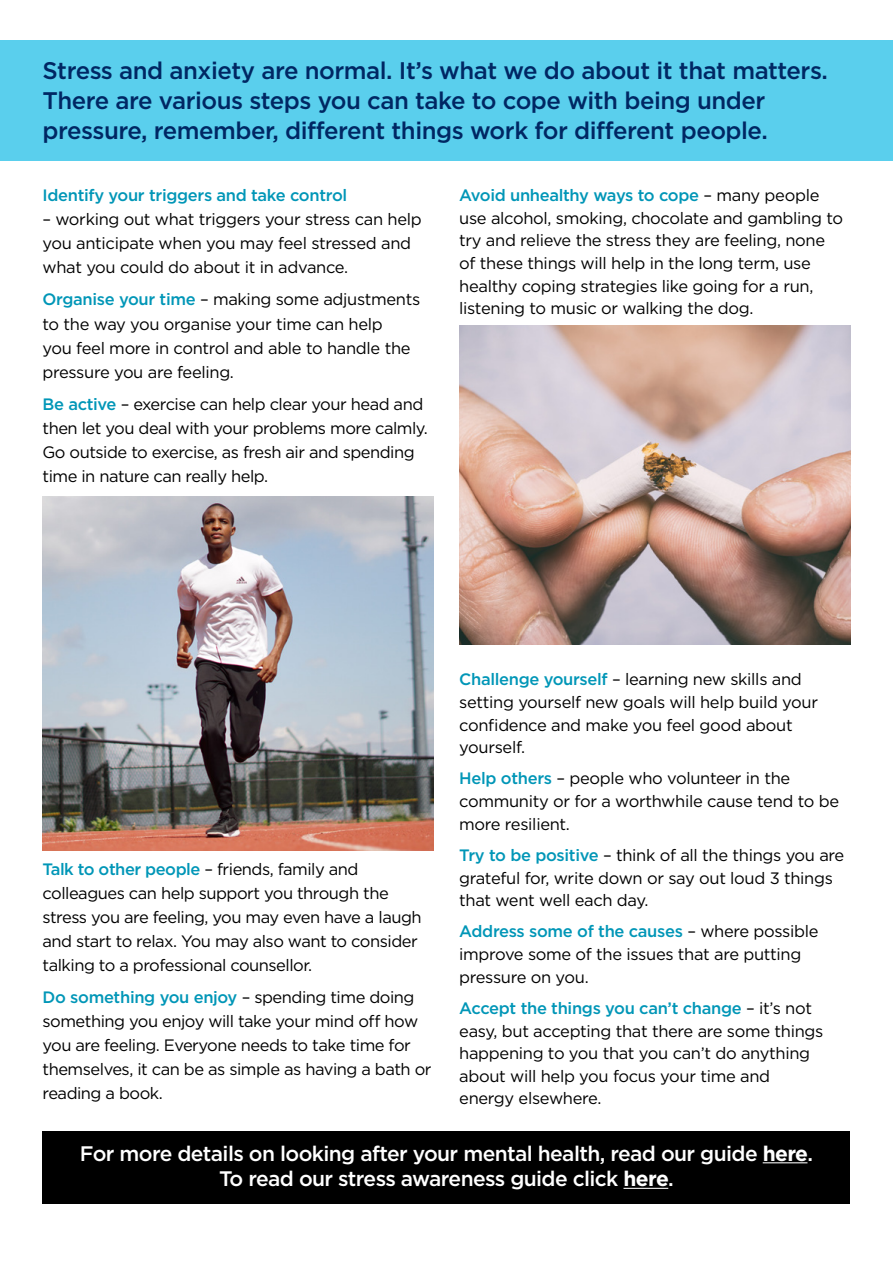
<style>
.page{position:relative;width:893px;height:1263px;background:#fff}
.page>*{position:absolute;margin:0;border:0;box-sizing:border-box;transform-origin:0 0}
.t1{font:500 24px/30px "Gotham";letter-spacing:-.02em;color:#002763}
.t2{font:500 21px/25.5px "Gotham";letter-spacing:-.03em;color:#fff;text-align:center}
.t3{font:16.5px/22.6px "Gotham";letter-spacing:-.02em;color:#000}
.t4{font:500 16.5px "Gotham";letter-spacing:-.02em;color:#0096b7}
.s1{font-weight:500;color:#0096b7}
.s2{font-weight:700}
</style>
<div class="page">
<div style="left:0;top:41px;width:893px;height:120px;background:#5acfed"></div>
<img style="left:43px;top:496px;width:391px;height:354px">
<img style="left:459px;top:326px;width:391px;height:319px">
<div style="left:43px;top:1131px;width:807px;height:72px;background:#000"></div>
<hr style="left:763px;top:1162px;width:44px;height:1px;background:#fff">
<hr style="left:623px;top:1188px;width:45px;height:1px;background:#fff">
<h1 class="t1" style="left:43px;top:55px;width:787px">Stress and anxiety are normal. It’s what we do about it that matters.<br>There are various steps you can take to cope with being under pressure, remember, different things work for different people.</h1>
<p class="t4" style="left:43px;top:184px;width:306px">Identify your triggers and take control</p>
<p class="t3" style="left:43px;top:207px;width:381px;line-height:24px">– working out what triggers your stress can help you anticipate when you may feel stressed and what you could do about it in advance.</p>
<p class="t3" style="left:43px;top:287px;width:379px;line-height:24px"><span class="s1">Organise your time</span> – making some adjustments to the way you organise your time can help<br>you feel more in control and able to handle the pressure you are feeling.</p>
<p class="t3" style="left:43px;top:392px;width:387px;line-height:24px"><span class="s1">Be active</span> – exercise can help clear your head and then let you deal with your problems more calmly.<br>Go outside to exercise, as fresh air and spending time in nature can really help.</p>
<p class="t3" style="left:459px;top:184px;width:385px"><span class="s1">Avoid unhealthy ways to cope</span> – many people use alcohol, smoking, chocolate and gambling to try and relieve the stress they are feeling, none of these things will help in the long term, use healthy coping strategies like going for a run, listening to music or walking the dog.</p>
<p class="t3" style="left:43px;top:856px;width:381px;line-height:24px"><span class="s1">Talk to other people</span> – friends, family and colleagues can help support you through the stress you are feeling, you may even have a laugh and start to relax. You may also want to consider talking to a professional counsellor.</p>
<p class="t3" style="left:43px;top:985px;width:390px;line-height:24px"><span class="s1">Do something you enjoy</span> – spending time doing something you enjoy will take your mind off how you are feeling. Everyone needs to take time for themselves, it can be as simple as having a bath or reading a book.</p>
<p class="t3" style="left:459px;top:668px;width:360px"><span class="s1">Challenge yourself</span> – learning new skills and setting yourself new goals will help build your confidence and make you feel good about yourself.</p>
<p class="t3" style="left:459px;top:767px;width:381px"><span class="s1">Help others</span> – people who volunteer in the community or for a worthwhile cause tend to be more resilient.</p>
<p class="t3" style="left:459px;top:843px;width:387px"><span class="s1">Try to be positive</span> – think of all the things you are grateful for, write down or say out loud 3 things that went well each day.</p>
<p class="t3" style="left:459px;top:920px;width:361px"><span class="s1">Address some of the causes</span> – where possible improve some of the issues that are putting pressure on you.</p>
<p class="t3" style="left:459px;top:996px;width:366px"><span class="s1">Accept the things you can’t change</span> – it’s not easy, but accepting that there are some things happening to you that you can’t do anything about will help you focus your time and energy elsewhere.</p>
<p class="t2" style="left:80px;top:1140px;width:735px">For more details on looking after your mental health, read our guide <span class="s2">here</span>.<br>To read our stress awareness guide click <span class="s2">here</span>.</p>
</div>
